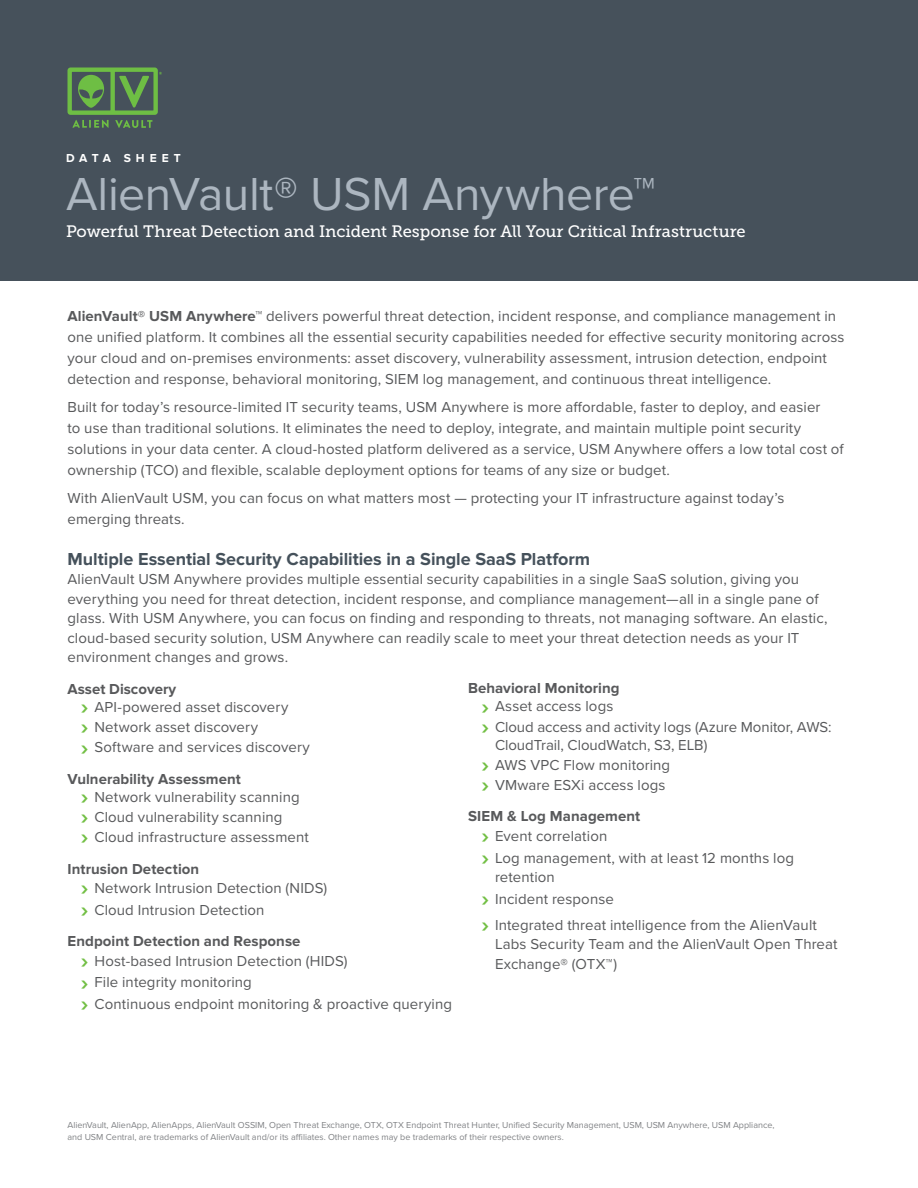
<style>
.page{position:relative;width:918px;height:1188px;background:#fff}
.page>*{position:absolute;margin:0;border:0;box-sizing:border-box;transform-origin:0 0}
.t1{font:48px "Proxima Nova";letter-spacing:-.01em;color:#acb6c0}
.t2{font:700 18px "Proxima Nova";letter-spacing:-.005em;color:#45515b}
.t3{font:16.5px "Museo Slab 500";letter-spacing:-.005em;color:#fff}
.t4{font:15px/21px "Proxima Nova";letter-spacing:.005em;color:#58595b}
.t5{font:700 15px/31.5px "Proxima Nova";letter-spacing:.005em;color:#58595b}
.t6{font:700 12px "Proxima Nova";letter-spacing:.415em;color:#fff}
.t7{font:9px/12px "Proxima Nova";color:#808285}
.s1{font-weight:700}
.s2{font-weight:700;font-size:22.5px;color:#72bf44}
.s3{font-size:22.5px;color:#72bf44}
.s4{font-weight:400}
</style>
<div class="page">
<div style="left:0;top:0;width:918px;height:281px;background:#46515b"></div>
<svg style="left:68px;top:68px;width:94px;height:60px"></svg>
<p class="t6" style="left:66px;top:151px;width:116px">DATA SHEET</p>
<h1 class="t1" style="left:66px;top:158px;width:591px">AlienVault® USM Anywhere™</h1>
<p class="t3" style="left:66px;top:222px;width:681px">Powerful Threat Detection and Incident Response for All Your Critical Infrastructure</p>
<p class="t4" style="left:68px;top:305px;width:778px"><span class="s1">AlienVault® USM Anywhere™</span> delivers powerful threat detection, incident response, and compliance management in one unified platform. It combines all the essential security capabilities needed for effective security monitoring across your cloud and on-premises environments: asset discovery, vulnerability assessment, intrusion detection, endpoint detection and response, behavioral monitoring, SIEM log management, and continuous threat intelligence.</p>
<p class="t4" style="left:68px;top:396px;width:778px">Built for today’s resource-limited IT security teams, USM Anywhere is more affordable, faster to deploy, and easier<br>to use than traditional solutions. It eliminates the need to deploy, integrate, and maintain multiple point security solutions in your data center. A cloud-hosted platform delivered as a service, USM Anywhere offers a low total cost of ownership (TCO) and flexible, scalable deployment options for teams of any size or budget.</p>
<p class="t4" style="left:68px;top:487px;width:718px">With AlienVault USM, you can focus on what matters most — protecting your IT infrastructure against today’s emerging threats.</p>
<p class="t2" style="left:68px;top:549px;width:524px">Multiple Essential Security Capabilities in a Single SaaS Platform</p>
<p class="t4" style="left:68px;top:569px;width:762px;line-height:19.5px">AlienVault USM Anywhere provides multiple essential security capabilities in a single SaaS solution, giving you everything you need for threat detection, incident response, and compliance management—all in a single pane of glass. With USM Anywhere, you can focus on finding and responding to threats, not managing software. An elastic, cloud-based security solution, USM Anywhere can readily scale to meet your threat detection needs as your IT environment changes and grows.</p>
<p class="t4" style="left:81px;top:679px;width:209px;line-height:18px;text-indent:-13px"><span class="s1">Asset Discovery<br></span><span class="s2">›</span> API-powered asset discovery</p>
<p class="t4" style="left:81px;top:716px;width:230px;line-height:20.1px"><span class="s2">›</span> Network asset discovery<br><span class="s2">›</span> Software and services discovery</p>
<p class="t4" style="left:81px;top:769px;width:220px;line-height:18px;text-indent:-13px"><span class="s1">Vulnerability Assessment<br></span><span class="s2">›</span> Network vulnerability scanning</p>
<p class="t4" style="left:81px;top:806px;width:229px;line-height:20.1px"><span class="s2">›</span> Cloud vulnerability scanning<br><span class="s2">›</span> Cloud infrastructure assessment</p>
<p class="t4" style="left:81px;top:858px;width:248px;line-height:19.5px;text-indent:-13px"><span class="s1">Intrusion Detection<br></span><span class="s2">›</span> Network Intrusion Detection (NIDS)</p>
<p class="t5" style="left:68px;top:894px;width:235px;text-indent:13px"><span class="s3">›</span> <span class="s4">Cloud Intrusion Detection<br></span>Endpoint Detection and Response</p>
<p class="t4" style="left:81px;top:949px;width:373px;line-height:21.6px"><span class="s2">›</span> Host-based Intrusion Detection (HIDS)<br><span class="s2">›</span> File integrity monitoring<br><span class="s2">›</span> Continuous endpoint monitoring &amp; proactive querying</p>
<p class="t5" style="left:468px;top:680px;width:153px;line-height:18px;text-align:center">Behavioral Monitoring <span class="s3">›</span> <span class="s4">Asset access logs</span></p>
<p class="t4" style="left:495px;top:717px;width:338px;line-height:18px;text-indent:-14px"><span class="s2">›</span> Cloud access and activity logs (Azure Monitor, AWS:<br>CloudTrail, CloudWatch, S3, ELB)</p>
<p class="t4" style="left:481px;top:754px;width:190px;line-height:20.1px"><span class="s2">›</span> AWS VPC Flow monitoring <span class="s2">›</span> VMware ESXi access logs</p>
<p class="t5" style="left:481px;top:807px;width:160px;line-height:19.5px;text-indent:-13px">SIEM &amp; Log Management <span class="s3">›</span> <span class="s4">Event correlation</span></p>
<p class="t4" style="left:495px;top:847px;width:301px;line-height:19.5px;text-indent:-14px"><span class="s2">›</span> Log management, with at least 12 months log retention</p>
<p class="t4" style="left:481px;top:885px;width:337px;line-height:26.2px"><span class="s2">›</span> Incident response<br><span class="s2">›</span> Integrated threat intelligence from the AlienVault</p>
<p class="t4" style="left:495px;top:934px;width:344px;line-height:19.5px">Labs Security Team and the AlienVault Open Threat<br>Exchange® (OTX™)</p>
<p class="t7" style="left:68px;top:1118px;width:709px">AlienVault, AlienApp, AlienApps, AlienVault OSSIM, Open Threat Exchange, OTX, OTX Endpoint Threat Hunter, Unified Security Management, USM, USM Anywhere, USM Appliance, and USM Central, are trademarks of AlienVault and/or its affiliates. Other names may be trademarks of their respective owners.</p>
</div>
